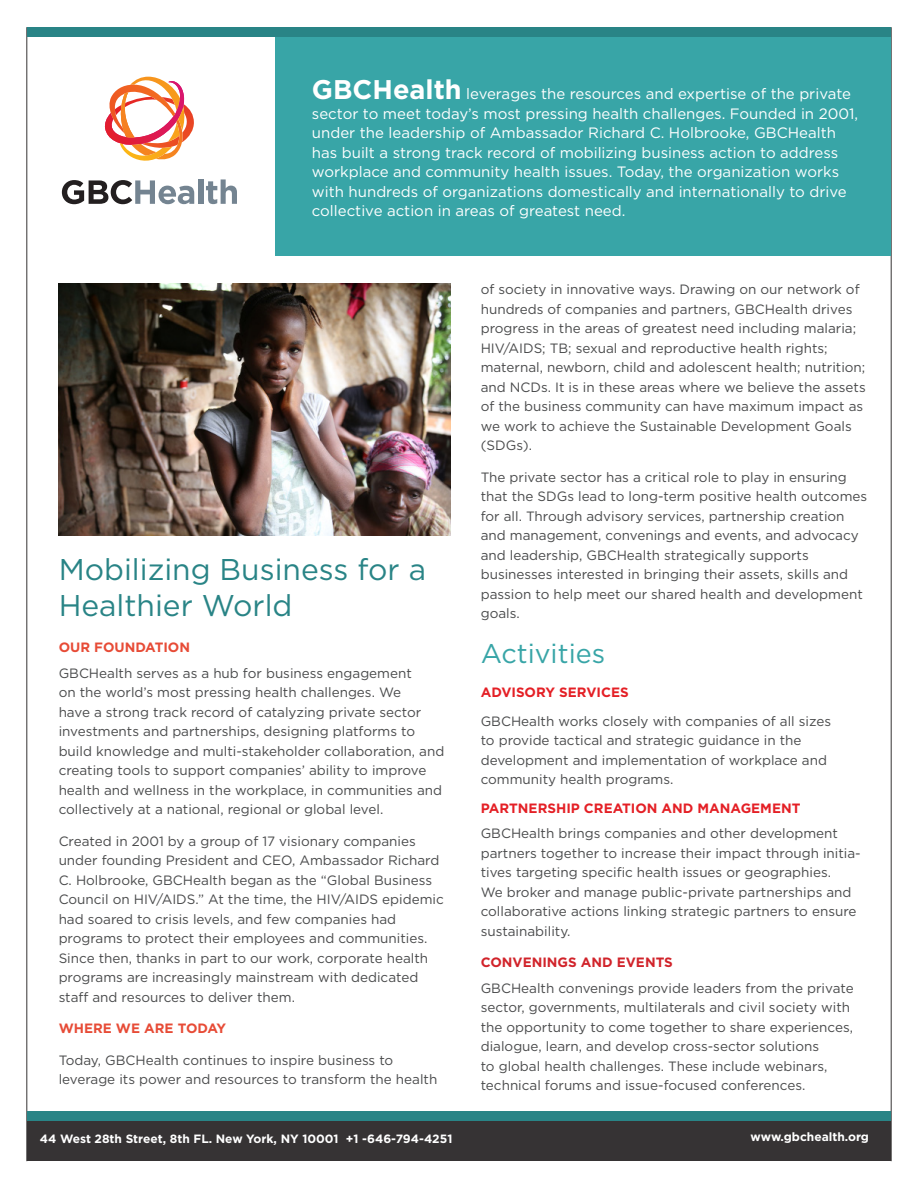
<style>
.page{position:relative;width:918px;height:1188px;background:#fff}
.page>*{position:absolute;margin:0;border:0;box-sizing:border-box;transform-origin:0 0}
.t1{font:30px/36px "Gotham";color:#298486}
.t2{font:27px "Gotham";color:#38a5a7}
.t3{font:15px/19.5px "Gotham";color:#fff}
.t4{font:13.5px/19.5px "Gotham";color:#494a4b}
.t5{font:700 13.5px "Gotham";color:#e41f25}
.t6{font:700 13.5px "Gotham";color:#e74b36}
.t7{font:700 13.5px "Gotham";color:#d1232a}
.t8{font:700 12px "Gotham";color:#fff}
.s1{font-weight:700;font-size:27px}
</style>
<div class="page">
<img style="left:59px;top:284px;width:391px;height:252px">
<hr style="left:26px;top:27px;width:1px;height:1134px;background:#363334">
<hr style="left:891px;top:27px;width:1px;height:1134px;background:#363334">
<div style="left:275px;top:28px;width:616px;height:227px;background:#38a5a7"></div>
<div style="left:27px;top:27px;width:864px;height:10px;background:#298486"></div>
<svg style="left:62px;top:180px;width:132px;height:24px"></svg>
<div style="left:198px;top:179px;width:5px;height:25px;background:#748491"></div>
<svg style="left:206px;top:179px;width:31px;height:25px"></svg>
<svg style="left:104px;top:76px;width:90px;height:85px"></svg>
<div style="left:27px;top:1120px;width:864px;height:41px;background:#363334"></div>
<div style="left:27px;top:1111px;width:864px;height:9px;background:#298486"></div>
<p class="t3" style="left:312px;top:84px;width:548px"><span class="s1">GBCHealth</span> leverages the resources and expertise of the private sector to meet today’s most pressing health challenges. Founded in 2001, under the leadership of Ambassador Richard C. Holbrooke, GBCHealth has built a strong track record of mobilizing business action to address workplace and community health issues. Today, the organization works with hundreds of organizations domestically and internationally to drive collective action in areas of greatest need.</p>
<p class="t1" style="left:59px;top:551px;width:369px">Mobilizing Business for a<br>Healthier World</p>
<p class="t6" style="left:59px;top:639px;width:133px">OUR FOUNDATION</p>
<p class="t4" style="left:59px;top:663px;width:387px">GBCHealth serves as a hub for business engagement<br>on the world’s most pressing health challenges. We<br>have a strong track record of catalyzing private sector investments and partnerships, designing platforms to build knowledge and multi-stakeholder collaboration, and creating tools to support companies’ ability to improve health and wellness in the workplace, in communities and collectively at a national, regional or global level.</p>
<p class="t4" style="left:59px;top:831px;width:387px">Created in 2001 by a group of 17 visionary companies under founding President and CEO, Ambassador Richard C. Holbrooke, GBCHealth began as the “Global Business Council on HIV/AIDS.” At the time, the HIV/AIDS epidemic had soared to crisis levels, and few companies had programs to protect their employees and communities.<br>Since then, thanks in part to our work, corporate health programs are increasingly mainstream with dedicated staff and resources to deliver them.</p>
<p class="t6" style="left:59px;top:1020px;width:169px">WHERE WE ARE TODAY</p>
<p class="t4" style="left:59px;top:1050px;width:380px">Today, GBCHealth continues to inspire business to leverage its power and resources to transform the health</p>
<p class="t4" style="left:481px;top:280px;width:387px">of society in innovative ways. Drawing on our network of hundreds of companies and partners, GBCHealth drives progress in the areas of greatest need including malaria; HIV/AIDS; TB; sexual and reproductive health rights; maternal, newborn, child and adolescent health; nutrition; and NCDs. It is in these areas where we believe the assets of the business community can have maximum impact as we work to achieve the Sustainable Development Goals (SDGs).</p>
<p class="t4" style="left:481px;top:467px;width:388px">The private sector has a critical role to play in ensuring that the SDGs lead to long-term positive health outcomes for all. Through advisory services, partnership creation and management, convenings and events, and advocacy and leadership, GBCHealth strategically supports businesses interested in bringing their assets, skills and passion to help meet our shared health and development goals.</p>
<p class="t2" style="left:481px;top:637px;width:126px">Activities</p>
<p class="t5" style="left:481px;top:684px;width:150px">ADVISORY SERVICES</p>
<p class="t4" style="left:481px;top:711px;width:352px">GBCHealth works closely with companies of all sizes to provide tactical and strategic guidance in the development and implementation of workplace and community health programs.</p>
<p class="t5" style="left:481px;top:800px;width:321px">PARTNERSHIP CREATION AND MANAGEMENT</p>
<p class="t4" style="left:481px;top:823px;width:382px">GBCHealth brings companies and other development partners together to increase their impact through initia&shy;tives targeting specific health issues or geographies.<br>We broker and manage public-private partnerships and collaborative actions linking strategic partners to ensure sustainability.</p>
<p class="t7" style="left:481px;top:954px;width:194px">CONVENINGS AND EVENTS</p>
<p class="t4" style="left:481px;top:978px;width:375px">GBCHealth convenings provide leaders from the private sector, governments, multilaterals and civil society with the opportunity to come together to share experiences, dialogue, learn, and develop cross-sector solutions<br>to global health challenges. These include webinars, technical forums and issue-focused conferences.</p>
<p class="t8" style="left:40px;top:1132px;width:414px">44 West 28th Street, 8th FL. New York, NY 10001 +1 -646-794-4251</p>
<p class="t8" style="left:751px;top:1129px;width:120px">www.gbchealth.org</p>
</div>
